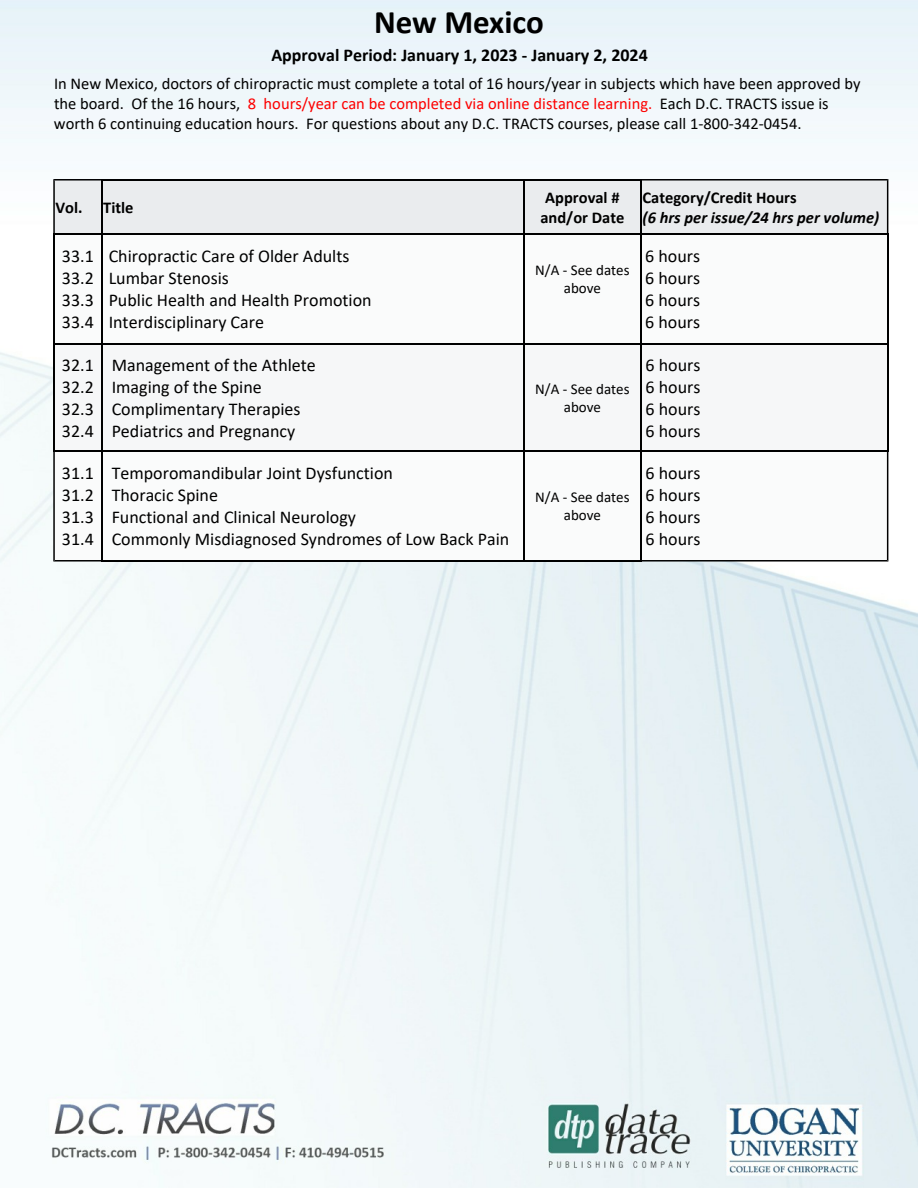
<style>
.page{position:relative;width:918px;height:1188px;background:#fff}
.page>*{position:absolute;margin:0;border:0;box-sizing:border-box;transform-origin:0 0}
.t1{font:700 33px "Calibri";color:#000}
.t2{font:18px/22px "Calibri";color:#000;text-align:justify}
.t3{font:700 18px "Calibri";color:#000}
.t4{font:16.5px/20.1px "Calibri";color:#000}
.t5{font:700 16.5px/20.1px "Calibri";color:#000}
.t6{font:italic 16.5px "Calibri Bold";color:#000}
.t7{font:15px/18.3px "Calibri";color:#000;text-align:center}
.s1{color:#fd0000}
</style>
<div class="page">
<img style="left:0;top:0;width:918px;height:1188px">
<div style="left:102px;top:180px;width:422px;height:54px;background:#eaecee"></div>
<div style="left:524px;top:180px;width:117px;height:54px;background:#eaecee"></div>
<div style="left:54px;top:234px;width:48px;height:110px;background:#fafbfb"></div>
<div style="left:102px;top:234px;width:422px;height:110px;background:#fafbfb"></div>
<div style="left:524px;top:234px;width:117px;height:110px;background:#fafbfb"></div>
<div style="left:641px;top:234px;width:247px;height:110px;background:#fafbfb"></div>
<div style="left:54px;top:344px;width:48px;height:107px;background:#f6f7f8"></div>
<div style="left:102px;top:344px;width:422px;height:107px;background:#f6f7f8"></div>
<div style="left:524px;top:344px;width:117px;height:107px;background:#f6f7f8"></div>
<div style="left:641px;top:344px;width:247px;height:107px;background:#f6f7f8"></div>
<div style="left:102px;top:451px;width:422px;height:110px;background:#fafbfb"></div>
<div style="left:524px;top:451px;width:117px;height:110px;background:#fafbfb"></div>
<hr style="left:101px;top:179px;width:424px;height:2px;background:#000">
<hr style="left:523px;top:179px;width:119px;height:2px;background:#000">
<hr style="left:101px;top:233px;width:424px;height:1px;background:#000">
<hr style="left:523px;top:233px;width:119px;height:1px;background:#000">
<hr style="left:53px;top:343px;width:50px;height:2px;background:#000">
<hr style="left:101px;top:343px;width:424px;height:2px;background:#000">
<hr style="left:523px;top:343px;width:119px;height:2px;background:#000">
<hr style="left:640px;top:343px;width:248px;height:2px;background:#000">
<hr style="left:101px;top:450px;width:424px;height:2px;background:#000">
<hr style="left:523px;top:450px;width:119px;height:2px;background:#000">
<hr style="left:101px;top:560px;width:424px;height:2px;background:#000">
<hr style="left:523px;top:560px;width:119px;height:2px;background:#000">
<svg style="left:53px;top:179px;width:48px;height:55px;background:#d8dadc"></svg>
<hr style="left:53px;top:233px;width:2px;height:112px;background:#000">
<hr style="left:53px;top:343px;width:2px;height:109px;background:#000">
<svg style="left:53px;top:450px;width:48px;height:112px"></svg>
<hr style="left:101px;top:179px;width:2px;height:55px;background:#000">
<hr style="left:101px;top:233px;width:2px;height:112px;background:#000">
<hr style="left:101px;top:343px;width:2px;height:109px;background:#000">
<hr style="left:101px;top:450px;width:2px;height:112px;background:#000">
<hr style="left:523px;top:179px;width:2px;height:55px;background:#000">
<hr style="left:523px;top:233px;width:2px;height:112px;background:#000">
<hr style="left:523px;top:343px;width:2px;height:109px;background:#000">
<hr style="left:523px;top:450px;width:2px;height:112px;background:#000">
<hr style="left:640px;top:233px;width:2px;height:112px;background:#000">
<hr style="left:640px;top:343px;width:2px;height:109px;background:#000">
<div style="left:640px;top:179px;width:248px;height:55px;background:#eaecee"></div>
<hr style="left:887px;top:233px;width:1px;height:112px;background:#000">
<hr style="left:887px;top:343px;width:1px;height:109px;background:#000">
<svg style="left:640px;top:450px;width:248px;height:112px"></svg>
<h1 class="t1" style="left:374px;top:8px;width:171px">New Mexico</h1>
<p class="t3" style="left:271px;top:47px;width:378px">Approval Period: January 1, 2023 - January 2, 2024</p>
<p class="t4" style="left:54px;top:75px;width:808px">In New Mexico, doctors of chiropractic must complete a total of 16 hours/year in subjects which have been approved by the board. Of the 16 hours, <span class="s1">8 hours/year can be completed via online distance learning.</span> Each D.C. TRACTS issue is worth 6 continuing education hours. For questions about any D.C. TRACTS courses, please call 1-800-342-0454.</p>
<p class="t5" style="left:56px;top:198px;width:80px">Vol. Title</p>
<p class="t5" style="left:540px;top:188px;width:85px">Approval # and/or Date</p>
<p class="t5" style="left:643px;top:188px;width:156px">Category/Credit Hours</p>
<p class="t6" style="left:643px;top:210px;width:238px">(6 hrs per issue/24 hrs per volume)</p>
<p class="t2" style="left:62px;top:247px;width:33px">33.1<br>33.2<br>33.3<br>33.4</p>
<p class="t2" style="left:109px;top:247px;width:265px;text-align:left">Chiropractic Care of Older Adults<br>Lumbar Stenosis<br>Public Health and Health Promotion<br>Interdisciplinary Care</p>
<p class="t2" style="left:62px;top:355px;width:33px">32.1<br>32.2<br>32.3<br>32.4</p>
<p class="t2" style="left:112px;top:355px;width:206px;text-align:left">Management of the Athlete<br>Imaging of the Spine<br>Complimentary Therapies<br>Pediatrics and Pregnancy</p>
<p class="t2" style="left:62px;top:464px;width:33px">31.1<br>31.2<br>31.3<br>31.4</p>
<p class="t2" style="left:112px;top:464px;width:399px;text-align:left">Temporomandibular Joint Dysfunction<br>Thoracic Spine<br>Functional and Clinical Neurology<br>Commonly Misdiagnosed Syndromes of Low Back Pain</p>
<p class="t7" style="left:535px;top:262px;width:96px">N/A - See dates above</p>
<p class="t7" style="left:535px;top:381px;width:96px">N/A - See dates above</p>
<p class="t7" style="left:535px;top:489px;width:96px">N/A - See dates above</p>
<p class="t2" style="left:645px;top:247px;width:56px">6 hours 6 hours 6 hours 6 hours</p>
<p class="t2" style="left:646px;top:355px;width:56px">6 hours 6 hours 6 hours 6 hours</p>
<p class="t2" style="left:646px;top:464px;width:56px">6 hours 6 hours 6 hours 6 hours</p>
</div>
